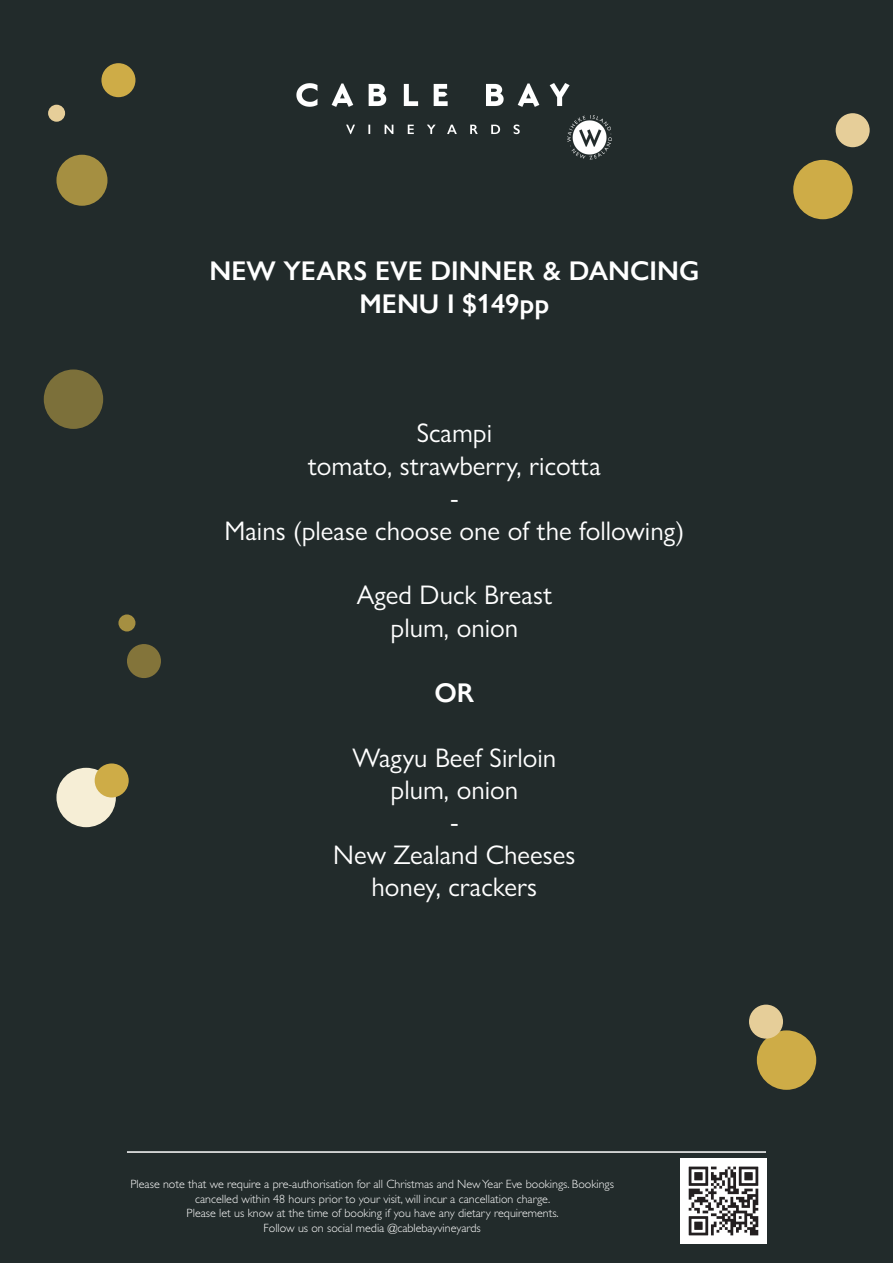
<style>
.page{position:relative;width:893px;height:1263px;background:#222b2b}
.page>*{position:absolute;margin:0;border:0;box-sizing:border-box;transform-origin:0 0}
.t1{font:27px/32.4px "Gill Sans Nova";color:#fff;text-align:center}
.t2{font:600 27px/32.4px "Gill Sans Nova";color:#fff;text-align:center}
.t3{font:300 12px/14.4px "Gill Sans";color:#fff;text-align:center}
</style>
<div class="page">
<img style="left:295px;top:80px;width:319px;height:83px">
<hr style="left:127px;top:1151px;width:639px;height:2px;background:#fff">
<img style="left:681px;top:1159px;width:85px;height:85px">
<div style="left:44px;top:369px;width:59px;height:60px;background:#7c703a;border-radius:50%"></div>
<div style="left:757px;top:1030px;width:59px;height:60px;background:#ceac47;border-radius:50%"></div>
<div style="left:793px;top:160px;width:60px;height:59px;background:#ceac47;border-radius:50%"></div>
<div style="left:56px;top:768px;width:60px;height:59px;background:#f6eed6;border-radius:50%"></div>
<div style="left:56px;top:155px;width:51px;height:51px;background:#a58f41;border-radius:50%"></div>
<div style="left:836px;top:113px;width:34px;height:34px;background:#e6ce99;border-radius:50%"></div>
<div style="left:749px;top:1005px;width:34px;height:34px;background:#e6ce99;border-radius:50%"></div>
<div style="left:101px;top:63px;width:34px;height:34px;background:#ceac47;border-radius:50%"></div>
<div style="left:95px;top:763px;width:34px;height:34px;background:#ceac47;border-radius:50%"></div>
<div style="left:127px;top:644px;width:34px;height:34px;background:#83743a;border-radius:50%"></div>
<div style="left:118px;top:614px;width:17px;height:17px;background:#a58f41;border-radius:50%"></div>
<div style="left:48px;top:105px;width:17px;height:17px;background:#e6ce99;border-radius:50%"></div>
<h1 class="t2" style="left:209px;top:255px;width:492px">NEW YEARS EVE DINNER &amp; DANCING<br>MENU I $149pp</h1>
<h1 class="t1" style="left:225px;top:417px;width:461px">Scampi<br>tomato, strawberry, ricotta<br>-<br>Mains (please choose one of the following)</h1>
<h1 class="t1" style="left:357px;top:579px;width:197px">Aged Duck Breast plum, onion</h1>
<h1 class="t2" style="left:434px;top:676px;width:41px">OR</h1>
<h1 class="t1" style="left:333px;top:741px;width:244px">Wagyu Beef Sirloin plum, onion<br>-<br>New Zealand Cheeses honey, crackers</h1>
<p class="t3" style="left:130px;top:1177px;width:485px">Please note that we require a pre-authorisation for all Christmas and New Year Eve bookings. Bookings cancelled within 48 hours prior to your visit, will incur a cancellation charge.<br>Please let us know at the time of booking if you have any dietary requirements.<br>Follow us on social media @cablebayvineyards</p>
</div>
